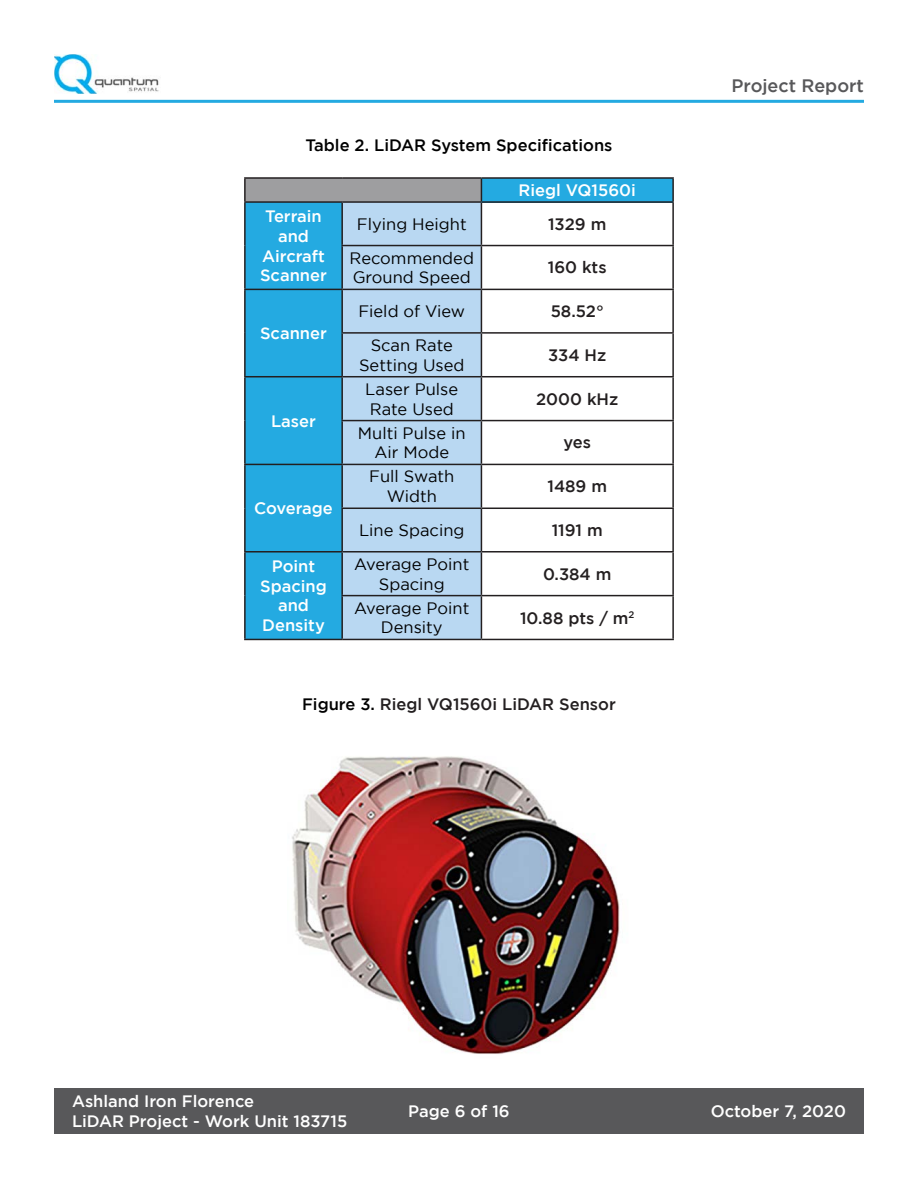
<style>
.page{position:relative;width:918px;height:1188px;background:#fff}
.page>*{position:absolute;margin:0;border:0;box-sizing:border-box;transform-origin:0 0}
.t1{font:500 18px "Gotham";color:#58585a}
.Table_text_center{font:16.5px/19.8px "Gotham";color:#000;text-align:center}
.Table_Header_Text{font:500 16.5px/19.8px "Gotham";color:#fff;text-align:center}
.Table_text_center-2{font:500 16.5px "Gotham";color:#231f20}
.t2{font:500 16.5px "Gotham";color:#000}
.s1{color:#000}
</style>
<div class="page">
<div style="left:54px;top:1088px;width:810px;height:46px;background:#58585a"></div>
<img style="left:54px;top:54px;width:105px;height:40px">
<hr style="left:54px;top:100px;width:810px;height:3px;background:#24aae1">
<div style="left:245px;top:178px;width:236px;height:24px;background:#9e9ea0"></div>
<div style="left:481px;top:178px;width:192px;height:24px;background:#24aae1"></div>
<div style="left:246px;top:203px;width:95px;height:436px;background:#24aae1"></div>
<div style="left:343px;top:203px;width:138px;height:436px;background:#b9d8f2"></div>
<hr style="left:244px;top:177px;width:98px;height:2px;background:#231f20">
<hr style="left:244px;top:179px;width:2px;height:22px;background:#231f20">
<hr style="left:342px;top:177px;width:139px;height:2px;background:#231f20">
<hr style="left:481px;top:177px;width:193px;height:2px;background:#231f20">
<svg style="left:481px;top:179px;width:1px;height:22px"></svg>
<hr style="left:672px;top:179px;width:2px;height:22px;background:#231f20">
<hr style="left:244px;top:201px;width:98px;height:2px;background:#231f20">
<hr style="left:342px;top:201px;width:139px;height:2px;background:#231f20">
<hr style="left:481px;top:201px;width:193px;height:2px;background:#231f20">
<hr style="left:244px;top:203px;width:2px;height:43px;background:#231f20">
<hr style="left:341px;top:203px;width:2px;height:42px;background:#231f20">
<hr style="left:481px;top:203px;width:1px;height:42px;background:#231f20">
<hr style="left:672px;top:203px;width:2px;height:42px;background:#231f20">
<hr style="left:244px;top:246px;width:2px;height:43px;background:#231f20">
<hr style="left:341px;top:245px;width:140px;height:1px;background:#231f20">
<hr style="left:341px;top:246px;width:2px;height:43px;background:#231f20">
<hr style="left:481px;top:245px;width:193px;height:1px;background:#231f20">
<hr style="left:481px;top:246px;width:1px;height:43px;background:#231f20">
<hr style="left:672px;top:246px;width:2px;height:43px;background:#231f20">
<hr style="left:244px;top:289px;width:98px;height:1px;background:#231f20">
<hr style="left:244px;top:290px;width:2px;height:43px;background:#231f20">
<hr style="left:342px;top:289px;width:139px;height:1px;background:#231f20">
<hr style="left:341px;top:290px;width:2px;height:42px;background:#231f20">
<hr style="left:481px;top:289px;width:193px;height:1px;background:#231f20">
<hr style="left:481px;top:290px;width:1px;height:42px;background:#231f20">
<hr style="left:672px;top:290px;width:2px;height:42px;background:#231f20">
<hr style="left:244px;top:333px;width:2px;height:43px;background:#231f20">
<hr style="left:341px;top:332px;width:140px;height:2px;background:#231f20">
<hr style="left:341px;top:334px;width:2px;height:42px;background:#231f20">
<hr style="left:481px;top:332px;width:193px;height:2px;background:#231f20">
<hr style="left:481px;top:334px;width:1px;height:42px;background:#231f20">
<hr style="left:672px;top:334px;width:2px;height:42px;background:#231f20">
<hr style="left:244px;top:376px;width:98px;height:1px;background:#231f20">
<hr style="left:244px;top:377px;width:2px;height:44px;background:#231f20">
<hr style="left:342px;top:376px;width:139px;height:1px;background:#231f20">
<hr style="left:341px;top:377px;width:2px;height:43px;background:#231f20">
<hr style="left:481px;top:376px;width:193px;height:1px;background:#231f20">
<hr style="left:481px;top:377px;width:1px;height:43px;background:#231f20">
<hr style="left:672px;top:377px;width:2px;height:43px;background:#231f20">
<hr style="left:244px;top:421px;width:2px;height:43px;background:#231f20">
<hr style="left:341px;top:420px;width:140px;height:1px;background:#231f20">
<hr style="left:341px;top:421px;width:2px;height:43px;background:#231f20">
<hr style="left:481px;top:420px;width:193px;height:1px;background:#231f20">
<hr style="left:481px;top:421px;width:1px;height:43px;background:#231f20">
<hr style="left:672px;top:421px;width:2px;height:43px;background:#231f20">
<hr style="left:244px;top:464px;width:98px;height:1px;background:#231f20">
<hr style="left:244px;top:465px;width:2px;height:43px;background:#231f20">
<hr style="left:342px;top:464px;width:139px;height:1px;background:#231f20">
<hr style="left:341px;top:465px;width:2px;height:43px;background:#231f20">
<hr style="left:481px;top:464px;width:193px;height:1px;background:#231f20">
<hr style="left:481px;top:465px;width:1px;height:43px;background:#231f20">
<hr style="left:672px;top:465px;width:2px;height:43px;background:#231f20">
<hr style="left:244px;top:508px;width:2px;height:43px;background:#231f20">
<hr style="left:341px;top:508px;width:140px;height:1px;background:#231f20">
<hr style="left:341px;top:509px;width:2px;height:42px;background:#231f20">
<hr style="left:481px;top:508px;width:193px;height:1px;background:#231f20">
<hr style="left:481px;top:509px;width:1px;height:42px;background:#231f20">
<hr style="left:672px;top:509px;width:2px;height:42px;background:#231f20">
<hr style="left:244px;top:551px;width:98px;height:2px;background:#231f20">
<hr style="left:244px;top:553px;width:2px;height:43px;background:#231f20">
<hr style="left:342px;top:551px;width:139px;height:2px;background:#231f20">
<hr style="left:341px;top:553px;width:2px;height:42px;background:#231f20">
<hr style="left:481px;top:551px;width:193px;height:2px;background:#231f20">
<hr style="left:481px;top:553px;width:1px;height:42px;background:#231f20">
<hr style="left:672px;top:553px;width:2px;height:42px;background:#231f20">
<hr style="left:244px;top:596px;width:2px;height:43px;background:#231f20">
<hr style="left:341px;top:595px;width:140px;height:1px;background:#231f20">
<hr style="left:341px;top:596px;width:2px;height:43px;background:#231f20">
<hr style="left:481px;top:595px;width:193px;height:1px;background:#231f20">
<hr style="left:481px;top:596px;width:1px;height:43px;background:#231f20">
<hr style="left:672px;top:596px;width:2px;height:43px;background:#231f20">
<hr style="left:244px;top:639px;width:98px;height:1px;background:#231f20">
<hr style="left:342px;top:639px;width:139px;height:1px;background:#231f20">
<hr style="left:481px;top:639px;width:193px;height:1px;background:#231f20">
<img style="left:292px;top:756px;width:328px;height:298px">
<p class="t2" style="left:305px;top:136px;width:309px">Table 2. LiDAR System Specifications</p>
<p class="Table_Header_Text" style="left:519px;top:180px;width:119px">Riegl VQ1560i</p>
<p class="Table_Header_Text" style="left:262px;top:206px;width:64px">Terrain and<br>Aircraft</p>
<p class="Table_Header_Text" style="left:260px;top:265px;width:68px">Scanner</p>
<p class="Table_text_center" style="left:357px;top:214px;width:111px">Flying Height</p>
<p class="Table_text_center-2" style="left:548px;top:215px;width:60px">1329 m</p>
<p class="Table_text_center" style="left:350px;top:248px;width:126px;text-align:left">Recommended<br>Ground Speed</p>
<p class="Table_text_center-2" style="left:548px;top:258px;width:60px">160 kts</p>
<p class="Table_Header_Text" style="left:260px;top:323px;width:68px">Scanner</p>
<p class="Table_Header_Text" style="left:271px;top:410px;width:46px">Laser</p>
<p class="Table_Header_Text" style="left:254px;top:498px;width:80px">Coverage</p>
<p class="Table_text_center" style="left:358px;top:301px;width:108px">Field of View</p>
<p class="Table_text_center-2" style="left:551px;top:302px;width:55px">58.52°</p>
<p class="Table_text_center" style="left:359px;top:335px;width:107px">Scan Rate<br>Setting Used</p>
<p class="Table_text_center-2" style="left:548px;top:346px;width:60px">334 Hz</p>
<p class="Table_text_center" style="left:365px;top:379px;width:94px;text-align:left">Laser Pulse<br>Rate Used</p>
<p class="Table_text_center-2" style="left:536px;top:389px;width:84px">2000 kHz</p>
<p class="Table_text_center" style="left:358px;top:423px;width:109px">Multi Pulse in<br>Air Mode</p>
<p class="Table_text_center-2" style="left:563px;top:433px;width:29px">yes</p>
<p class="Table_text_center" style="left:369px;top:466px;width:87px">Full Swath<br>Width</p>
<p class="Table_text_center-2" style="left:548px;top:477px;width:61px">1489 m</p>
<p class="Table_text_center" style="left:359px;top:520px;width:107px">Line Spacing</p>
<p class="Table_text_center-2" style="left:552px;top:521px;width:53px">1191 m</p>
<p class="Table_Header_Text" style="left:260px;top:556px;width:68px">Point<br>Spacing and<br>Density</p>
<p class="Table_text_center" style="left:354px;top:554px;width:117px">Average Point<br>Spacing</p>
<p class="Table_text_center-2" style="left:543px;top:564px;width:70px">0.384 m</p>
<p class="Table_text_center" style="left:354px;top:598px;width:117px">Average Point<br>Density</p>
<p class="Table_text_center-2" style="left:520px;top:608px;width:116px">10.88 pts / m<sup>2</sup></p>
<p class="Table_text_center-2" style="left:302px;top:695px;width:315px"><span class="s1">Figure 3.</span> Riegl VQ1560i LiDAR Sensor</p>
<p class="t1" style="left:732px;top:76px;width:134px">Project Report</p>
<p class="Table_Header_Text" style="left:72px;top:1091px;width:277px;text-align:left">Ashland Iron Florence<br>LiDAR Project - Work Unit 183715</p>
<p class="Table_Header_Text" style="left:408px;top:1101px;width:103px">Page 6 of 16</p>
<p class="Table_Header_Text" style="left:711px;top:1101px;width:137px">October 7, 2020</p>
</div>
